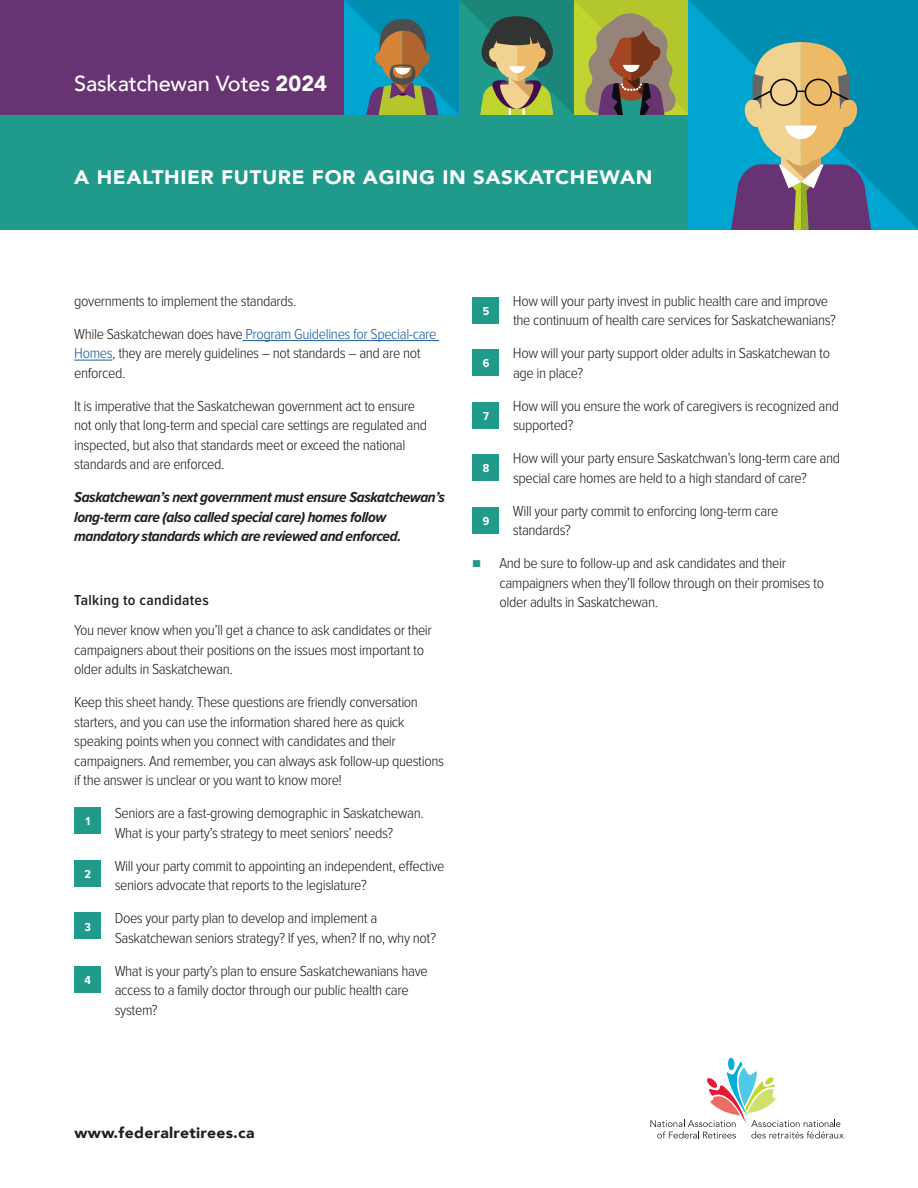
<style>
.page{position:relative;width:918px;height:1188px;background:#fff}
.page>*{position:absolute;margin:0;border:0;box-sizing:border-box;transform-origin:0 0}
.t1{font:500 21.75px "Avenir";letter-spacing:-.01em;color:#fff}
.t2{font:900 19.5px "Avenir";letter-spacing:.03em;color:#fff;scale:1.05 1}
.copy{font:300 15px/19.5px "Proxima Nova Cond";letter-spacing:-.025em;color:#231f20;scale:1.05 1}
.copy_numbered_list{font:300 15px/19.5px "Proxima Nova Cond";letter-spacing:-.025em;color:#231f20;scale:1.05 1}
.copy-2{font:italic 700 15px/19.5px "Proxima Nova Cond";letter-spacing:-.025em;color:#231f20;scale:1.05 1}
.t3{font:900 15px "Avenir";letter-spacing:.02em;color:#231f20;scale:1.05 1}
.copy_subheadings{font:600 15px "Proxima Nova Cond";letter-spacing:.02em;color:#231f20;scale:1.05 1}
.t4{font:700 12px "Proxima Nova Cond";color:#fff;scale:1.05 1}
.s1{font-weight:900}
.s2{color:#175d9e}
.s3{font-size:12px;color:#1f9a8b}
</style>
<div class="page">
<div style="left:0;top:0;width:344px;height:115px;background:#673373"></div>
<svg style="left:344px;top:0;width:344px;height:115px;background:#608f6e"></svg>
<div style="left:0;top:115px;width:688px;height:115px;background:#1f9a8b"></div>
<div style="left:728px;top:1058px;width:7px;height:12px;background:#00aedc;border-radius:50%"></div>
<svg style="left:650px;top:1062px;width:194px;height:76px"></svg>
<svg style="left:688px;top:0;width:230px;height:230px;background:#0096bb"></svg>
<svg style="left:721px;top:42px;width:160px;height:188px;background:#6d9094"></svg>
<hr style="left:242px;top:340px;width:197px;height:1px;background:#175d9e">
<hr style="left:74px;top:360px;width:38px;height:1px;background:#175d9e">
<div style="left:74px;top:807px;width:27px;height:27px;background:#1f9a8b"></div>
<div style="left:74px;top:860px;width:27px;height:27px;background:#1f9a8b"></div>
<div style="left:74px;top:912px;width:27px;height:27px;background:#1f9a8b"></div>
<div style="left:74px;top:966px;width:27px;height:27px;background:#1f9a8b"></div>
<div style="left:472px;top:297px;width:28px;height:27px;background:#1f9a8b"></div>
<div style="left:472px;top:349px;width:28px;height:27px;background:#1f9a8b"></div>
<div style="left:472px;top:402px;width:28px;height:27px;background:#1f9a8b"></div>
<div style="left:472px;top:454px;width:28px;height:27px;background:#1f9a8b"></div>
<div style="left:472px;top:507px;width:28px;height:27px;background:#1f9a8b"></div>
<h1 class="t1" style="left:74px;top:64px;width:254px">Saskatchewan Votes <span class="s1">2024</span></h1>
<h2 class="t2" style="left:74px;top:160px;width:552px">A HEALTHIER FUTURE FOR AGING IN SASKATCHEWAN</h2>
<p class="copy" style="left:74px;top:291px;width:213px">governments to implement the standards.</p>
<p class="copy" style="left:74px;top:324px;width:347px">While Saskatchewan does have <span class="s2">Program Guidelines for Special-care<br>Homes</span>, they are merely guidelines – not standards – and are not enforced.</p>
<p class="copy" style="left:74px;top:396px;width:338px">It is imperative that the Saskatchewan government act to ensure not only that long-term and special care settings are regulated and inspected, but also that standards meet or exceed the national standards and are enforced.</p>
<p class="copy-2" style="left:74px;top:487px;width:355px">Saskatchewan’s next government must ensure Saskatchewan’s long-term care (also called special care) homes follow mandatory standards which are reviewed and enforced.</p>
<p class="copy_subheadings" style="left:74px;top:591px;width:130px">Talking to candidates</p>
<p class="copy" style="left:74px;top:621px;width:342px">You never know when you’ll get a chance to ask candidates or their campaigners about their positions on the issues most important to older adults in Saskatchewan.</p>
<p class="copy" style="left:74px;top:693px;width:354px">Keep this sheet handy. These questions are friendly conversation starters, and you can use the information shared here as quick speaking points when you connect with candidates and their campaigners. And remember, you can always ask follow-up questions if the answer is unclear or you want to know more!</p>
<p class="t4" style="left:85px;top:812px;width:6px">1</p>
<p class="copy_numbered_list" style="left:115px;top:804px;width:296px">Seniors are a fast-growing demographic in Saskatchewan.<br>What is your party’s strategy to meet seniors’ needs?</p>
<p class="t4" style="left:84px;top:865px;width:8px">2</p>
<p class="copy_numbered_list" style="left:115px;top:856px;width:316px">Will your party commit to appointing an independent, effective seniors advocate that reports to the legislature?</p>
<p class="t4" style="left:85px;top:918px;width:8px">3</p>
<p class="copy_numbered_list" style="left:115px;top:909px;width:308px">Does your party plan to develop and implement a<br>Saskatchewan seniors strategy? If yes, when? If no, why not?</p>
<p class="t4" style="left:85px;top:971px;width:8px">4</p>
<p class="copy_numbered_list" style="left:115px;top:961px;width:300px">What is your party’s plan to ensure Saskatchewanians have access to a family doctor through our public health care system?</p>
<p class="t4" style="left:483px;top:302px;width:8px">5</p>
<p class="copy_numbered_list" style="left:513px;top:291px;width:309px">How will your party invest in public health care and improve the continuum of health care services for Saskatchewanians?</p>
<p class="t4" style="left:483px;top:355px;width:8px">6</p>
<p class="copy_numbered_list" style="left:513px;top:344px;width:304px">How will your party support older adults in Saskatchewan to age in place?</p>
<p class="t4" style="left:483px;top:407px;width:7px">7</p>
<p class="copy_numbered_list" style="left:513px;top:396px;width:312px">How will you ensure the work of caregivers is recognized and supported?</p>
<p class="t4" style="left:483px;top:460px;width:8px">8</p>
<p class="copy_numbered_list" style="left:513px;top:449px;width:313px">How will your party ensure Saskatchwan’s long-term care and special care homes are held to a high standard of care?</p>
<p class="t4" style="left:483px;top:512px;width:8px">9</p>
<p class="copy_numbered_list" style="left:513px;top:501px;width:254px">Will your party commit to enforcing long-term care standards?</p>
<p class="copy" style="left:500px;top:554px;width:311px;text-indent:-27px"><span class="s3">■</span> And be sure to follow-up and ask candidates and their campaigners when they’ll follow through on their promises to older adults in Saskatchewan.</p>
<p class="t3" style="left:75px;top:1120px;width:173px">www.federalretirees.ca</p>
</div>
